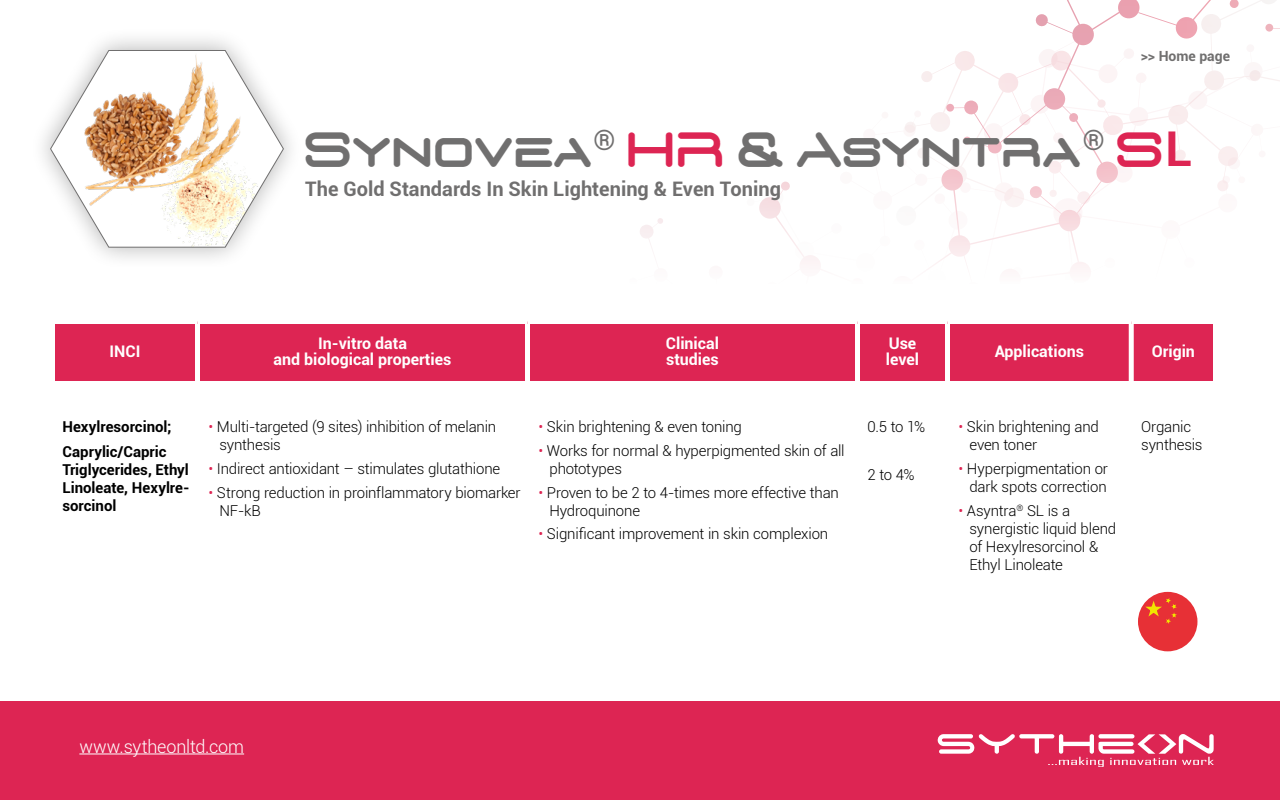
<style>
.page{position:relative;width:1280px;height:800px;background:#fff}
.page>*{position:absolute;margin:0;border:0;box-sizing:border-box;transform-origin:0 0}
.t1{font:48px "D3 Euronism Bold";letter-spacing:.075em;color:#706f6f}
.t2{font:700 20px "Roboto";color:#706f6f}
.t3{font:300 18px "Roboto";letter-spacing:-.01em;color:#fff}
.t4{font:700 16px/16px "Roboto";color:#fff}
.t5{font:300 15px/18px "Roboto";letter-spacing:-.01em;color:#000}
.t6{font:700 15px/18px "Roboto";color:#000}
.t7{font:700 14px "Roboto";color:#706f6f}
.s1{color:#dd2553}
.s2{font-family:"Roboto";font-weight:700;color:#dd2553}
</style>
<div class="page">
<svg style="left:759px;top:0;width:521px;height:269px"></svg>
<svg style="left:640px;top:218px;width:23px;height:27px"></svg>
<div style="left:0;top:701px;width:1280px;height:99px;background:#dd2553"></div>
<hr style="left:79px;top:754px;width:165px;height:1px;background:#fff">
<svg style="left:937px;top:734px;width:277px;height:33px"></svg>
<div style="left:55px;top:324px;width:1158px;height:57px;background:#dd2553"></div>
<div style="left:195px;top:324px;width:5px;height:57px;background:#fff"></div>
<div style="left:525px;top:324px;width:5px;height:57px;background:#fff"></div>
<div style="left:855px;top:324px;width:5px;height:57px;background:#fff"></div>
<div style="left:945px;top:324px;width:5px;height:57px;background:#fff"></div>
<div style="left:1129px;top:324px;width:5px;height:57px;background:#fff"></div>
<div style="left:30px;top:28px;width:275px;height:242px;background:#000;opacity:.3"></div>
<svg style="left:49px;top:49px;width:236px;height:199px"></svg>
<div style="left:1138px;top:592px;width:59px;height:59px;background:#e73036;border-radius:50%"></div>
<svg style="left:1145px;top:598px;width:32px;height:26px"></svg>
<p class="t7" style="left:1141px;top:46px;width:91px">&gt;&gt; Home page</p>
<h1 class="t1" style="left:305px;top:132px;width:888px">Synovea<sup>®</sup> <span class="s1">HR</span> &amp; Asyntra<sup>®</sup> <span class="s1">S</span><span class="s2">L</span></h1>
<h2 class="t2" style="left:305px;top:174px;width:477px">The Gold Standards In Skin Lightening &amp; Even Toning</h2>
<p class="t4" style="left:110px;top:343px;width:32px">INCI</p>
<p class="t4" style="left:274px;top:335px;width:179px;text-align:center">In-vitro data<br>and biological properties</p>
<p class="t4" style="left:666px;top:335px;width:55px">Clinical studies</p>
<p class="t4" style="left:886px;top:335px;width:35px">Use level</p>
<p class="t4" style="left:995px;top:343px;width:91px">Applications</p>
<p class="t4" style="left:1152px;top:343px;width:45px">Origin</p>
<p class="t6" style="left:62px;top:414px;width:110px;line-height:25px">Hexylresorcinol;<br>Caprylic/Capric</p>
<p class="t6" style="left:62px;top:460px;width:129px;text-align:justify">Triglycerides, Ethyl Linoleate, Hexylre&shy;sorcinol</p>
<p class="t5" style="left:219px;top:417px;width:278px;text-indent:-11px"><span class="s1">•</span> Multi-targeted (9 sites) inhibition of melanin synthesis</p>
<p class="t5" style="left:208px;top:459px;width:293px"><span class="s1">•</span> Indirect antioxidant – stimulates glutathione</p>
<p class="t5" style="left:219px;top:483px;width:303px;text-indent:-11px"><span class="s1">•</span> Strong reduction in proinflammatory biomarker<br>NF-kB</p>
<p class="t5" style="left:538px;top:417px;width:205px"><span class="s1">•</span> Skin brightening &amp; even toning</p>
<p class="t5" style="left:549px;top:441px;width:297px;text-indent:-11px"><span class="s1">•</span> Works for normal &amp; hyperpigmented skin of all phototypes</p>
<p class="t5" style="left:549px;top:483px;width:291px;text-indent:-11px"><span class="s1">•</span> Proven to be 2 to 4-times more effective than<br>Hydroquinone</p>
<p class="t5" style="left:538px;top:524px;width:291px"><span class="s1">•</span> Significant improvement in skin complexion</p>
<p class="t5" style="left:867px;top:417px;width:59px">0.5 to 1%</p>
<p class="t5" style="left:867px;top:465px;width:49px">2 to 4%</p>
<p class="t5" style="left:969px;top:417px;width:131px;text-indent:-11px"><span class="s1">•</span> Skin brightening and even toner</p>
<p class="t5" style="left:958px;top:459px;width:151px;text-align:right"><span class="s1">•</span> Hyperpigmentation or dark spots correction</p>
<p class="t5" style="left:970px;top:501px;width:148px;text-indent:-11px"><span class="s1">•</span> Asyntra<sup>®</sup> SL is a synergistic liquid blend of Hexylresorcinol &amp;<br>Ethyl Linoleate</p>
<p class="t5" style="left:1141px;top:417px;width:63px">Organic synthesis</p>
<p class="t3" style="left:79px;top:734px;width:166px">www.sytheonltd.com</p>
</div>
